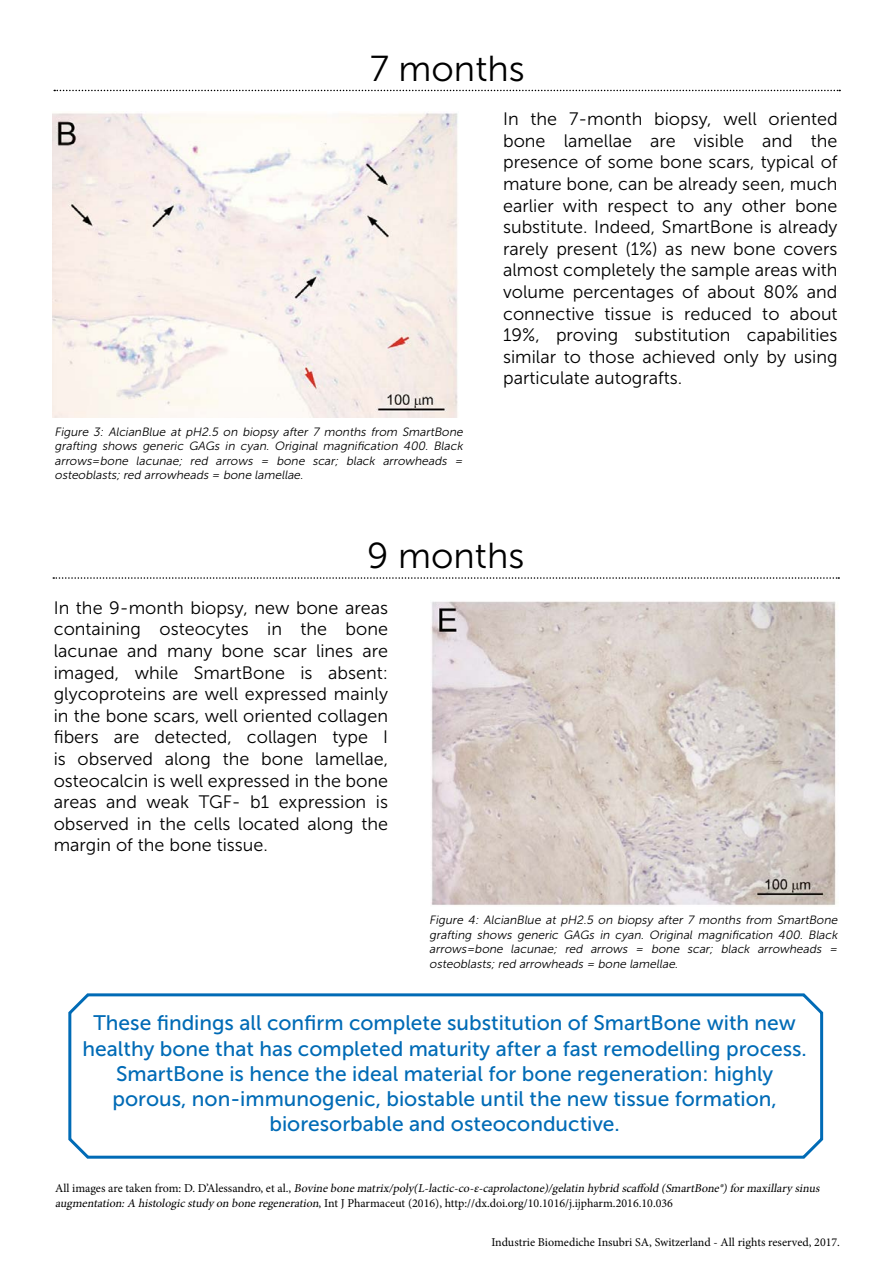
<style>
.page{position:relative;width:893px;height:1263px;background:#fff}
.page>*{position:absolute;margin:0;border:0;box-sizing:border-box;transform-origin:0 0}
.t1{font:36px "Museo Sans 300";color:#000}
.t2{font:21px/25.2px "Museo Sans 500";color:#006bb6;text-align:center}
.t3{font:18px/21.6px "Museo Sans 300";color:#000;text-align:justify}
.t4{font:italic 12px/14.4px "Museo Sans 300";color:#000;text-align:justify}
.t5{font:italic 12px/14.4px "Minion Pro";color:#000}
.t6{font:12px "Minion Pro";color:#000}
.s1{font-style:normal}
</style>
<div class="page">
<img style="left:52px;top:113px;width:406px;height:305px">
<img style="left:431px;top:601px;width:405px;height:305px">
<svg style="left:54px;top:90px;width:786px;height:1px"></svg>
<svg style="left:53px;top:577px;width:786px;height:2px"></svg>
<svg style="left:68px;top:993px;width:756px;height:166px"></svg>
<h1 class="t1" style="left:370px;top:49px;width:156px">7 months</h1>
<p class="t4" style="left:55px;top:425px;width:412px">Figure 3: AlcianBlue at pH2.5 on biopsy after 7 months from SmartBone grafting shows generic GAGs in cyan. Original magnification 400. Black arrows=bone lacunae; red arrows = bone scar; black arrowheads = osteoblasts; red arrowheads = bone lamellae.</p>
<p class="t3" style="left:503px;top:108px;width:336px">In the 7-month biopsy, well oriented bone lamellae are visible and the presence of some bone scars, typical of mature bone, can be already seen, much earlier with respect to any other bone substitute. Indeed, SmartBone is already rarely present (1%) as new bone covers almost completely the sample areas with volume percentages of about 80% and connective tissue is reduced to about 19%, proving substitution capabilities similar to those achieved only by using particulate autografts.</p>
<h1 class="t1" style="left:367px;top:537px;width:159px">9 months</h1>
<p class="t3" style="left:54px;top:597px;width:336px">In the 9-month biopsy, new bone areas containing osteocytes in the bone lacunae and many bone scar lines are imaged, while SmartBone is absent: glycoproteins are well expressed mainly in the bone scars, well oriented collagen fibers are detected, collagen type I is observed along the bone lamellae, osteocalcin is well expressed in the bone areas and weak TGF- b1 expression is observed in the cells located along the margin of the bone tissue.</p>
<p class="t4" style="left:429px;top:913px;width:412px">Figure 4: AlcianBlue at pH2.5 on biopsy after 7 months from SmartBone grafting shows generic GAGs in cyan. Original magnification 400. Black arrows=bone lacunae; red arrows = bone scar; black arrowheads = osteoblasts; red arrowheads = bone lamellae.</p>
<p class="t2" style="left:83px;top:1011px;width:726px">These findings all confirm complete substitution of SmartBone with new healthy bone that has completed maturity after a fast remodelling process.<br>SmartBone is hence the ideal material for bone regeneration: highly porous, non-immunogenic, biostable until the new tissue formation, bioresorbable and osteoconductive.</p>
<p class="t5" style="left:55px;top:1181px;width:769px"><span class="s1">A l l i m a g e s a r e t a k e n fr o m : D . D ’A l e s s a n d r o , e t a l . ,</span> Bovinebonematrix/poly(L-lactic-co-ε-caprolactone)/gelatin hybrid scaffold (SmartBone®)formaxillary sinus augmentation:A histologicstudy on boneregeneration<span class="s1">, Int J Pharmaceut (2016), http://dx.doi.org/10.1016/j.ijpharm.2016.10.036</span></p>
<p class="t6" style="left:491px;top:1234px;width:350px">Industrie Biomediche Insubri SA, Switzerland - All rights reserved, 2017.</p>
</div>
